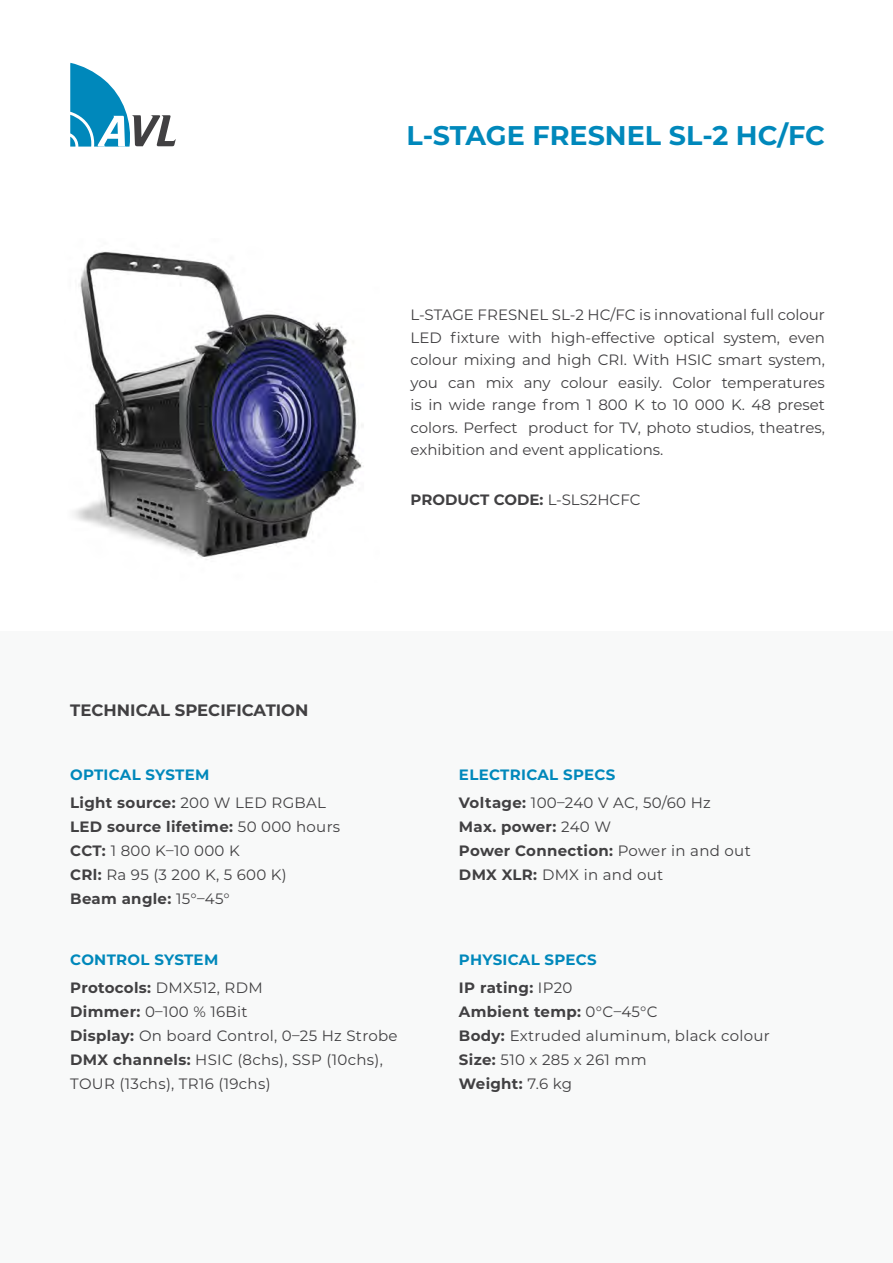
<style>
.page{position:relative;width:893px;height:1263px;background:#fff}
.page>*{position:absolute;margin:0;border:0;box-sizing:border-box;transform-origin:0 0}
.t1{font:700 27px "Montserrat";color:#08b}
.t2{font:700 16.5px "Montserrat";color:#414042}
.t3{font:15px/24px "Montserrat";letter-spacing:.02em;color:#414042}
.t4{font:700 15px/28.2px "Montserrat";letter-spacing:.02em;color:#08b}
.t5{font:700 15px/24px "Montserrat";letter-spacing:.005em;color:#414042}
.s1{font-weight:400}
.s2{color:#414042}
.s3{font-weight:400;color:#414042}
.s4{font-weight:700}
.s5{font-weight:700;color:#08b}
</style>
<div class="page">
<img style="left:74px;top:251px;width:290px;height:309px">
<div style="left:0;top:631px;width:893px;height:632px;background:#f8f9f9"></div>
<svg style="left:70px;top:63px;width:106px;height:84px"></svg>
<h1 class="t1" style="left:406px;top:116px;width:420px">L-STAGE FRESNEL SL-2 HC/FC</h1>
<p class="t3" style="left:410px;top:303px;width:416px;line-height:22.5px;text-align:justify">L-STAGE FRESNEL SL-2 HC/FC is innovational full colour LED fixture with high-effective optical system, even colour mixing and high CRI. With HSIC smart system, you can mix any colour easily. Color temperatures is in wide range from 1 800 K to 10 000 K. 48 preset colors. Perfect product for TV, photo studios, theatres, exhibition and event applications.</p>
<p class="t5" style="left:410px;top:487px;width:232px">PRODUCT CODE: <span class="s1">L-SLS2HCFC</span></p>
<p class="t2" style="left:70px;top:698px;width:240px">TECHNICAL SPECIFICATION</p>
<p class="t4" style="left:70px;top:760px;width:257px">OPTICAL SYSTEM<br><span class="s2">Light source:</span> <span class="s3">200 W LED RGBAL</span></p>
<p class="t3" style="left:70px;top:814px;width:272px"><span class="s4">LED source lifetime:</span> 50 000 hours<br><span class="s4">CCT:</span> 1 800 K–10 000 K<br><span class="s4">CRl:</span> Ra 95 (3 200 K, 5 600 K)<br><span class="s4">Beam angle:</span> 15°–45°</p>
<p class="t4" style="left:70px;top:945px;width:194px">CONTROL SYSTEM<br><span class="s2">Protocols:</span> <span class="s3">DMX512, RDM</span></p>
<p class="t3" style="left:70px;top:999px;width:329px"><span class="s4">Dimmer:</span> 0–100 % 16Bit<br><span class="s4">Display:</span> On board Control, 0–25 Hz Strobe<br><span class="s4">DMX channels:</span> HSIC (8chs), SSP (10chs),<br>TOUR (13chs), TR16 (19chs)</p>
<p class="t3" style="left:459px;top:760px;width:253px;line-height:28.2px"><span class="s5">ELECTRICAL SPECS<br></span><span class="s4">Voltage:</span> 100–240 V AC, 50/60 Hz</p>
<p class="t5" style="left:459px;top:814px;width:293px">Max. power: <span class="s1">240 W<br></span>Power Connection: <span class="s1">Power in and out<br></span>DMX XLR: <span class="s1">DMX in and out</span></p>
<p class="t4" style="left:459px;top:945px;width:139px">PHYSICAL SPECS<br><span class="s2">IP rating:</span> <span class="s3">IP20</span></p>
<p class="t3" style="left:459px;top:999px;width:312px"><span class="s4">Ambient temp:</span> 0°C–45°C<br><span class="s4">Body:</span> Extruded aluminum, black colour<br><span class="s4">Size:</span> 510 x 285 x 261 mm<br><span class="s4">Weight:</span> 7.6 kg</p>
</div>
